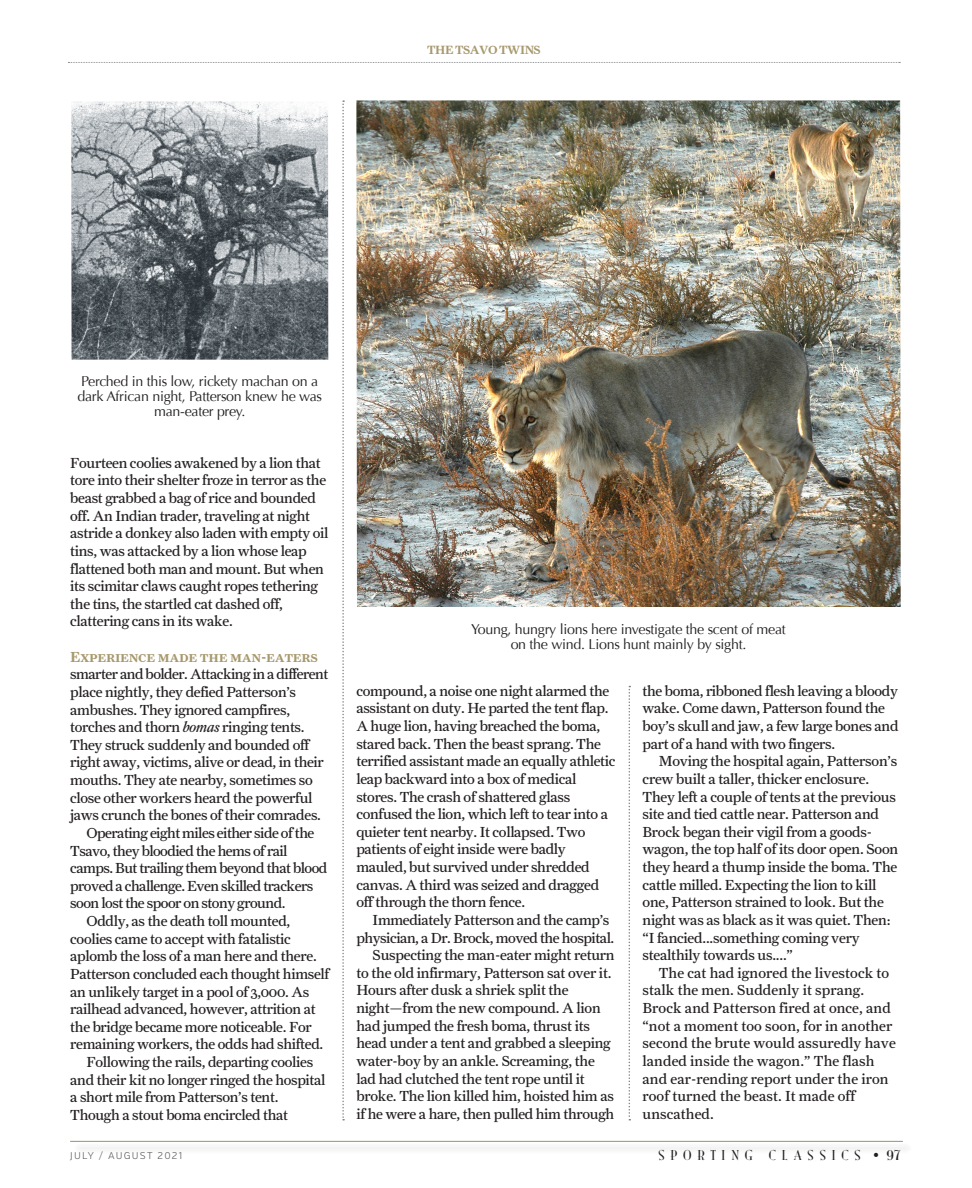
<style>
.page{position:relative;width:972px;height:1188px;background:#fff}
.page>*{position:absolute;margin:0;border:0;box-sizing:border-box;transform-origin:0 0}
.t1{font:15px "Mona Lisa Solid";letter-spacing:.4em;color:#231f20}
.BODY_-SINGLE_LINE_CO{font:14.7px/17.7px "Farnham Text";letter-spacing:-.02em;color:#231f20}
.no_indent__single{font:14.7px/17.7px "Farnham Text";letter-spacing:-.02em;color:#231f20}
.BODY_-SINGLE_LINE_CO-2{font:14.7px/17.5px "Farnham Text";letter-spacing:.005em;color:#231f20}
.t2{font:14.25px/15px "Optima";letter-spacing:-.02em;color:#231f20;text-align:center}
.SC_MonaLisa{font:12px "Farnham Text Semi Bold SC";letter-spacing:-.04em;color:#a7996e}
.t3{font:300 9.75px "Verb";letter-spacing:.125em;color:#57585a}
.s1{font-family:"Farnham Text Semi Bold SC";color:#a7996e}
.s2{font-style:italic}
.s3{font-size:19.5px}
</style>
<div class="page">
<div style="left:71px;top:1142px;width:844px;height:13px;background:#f7f7f7"></div>
<hr style="left:70px;top:1141px;width:833px;height:1px;background:#a7996e">
<svg style="left:68px;top:62px;width:832px;height:1px"></svg>
<svg style="left:342px;top:100px;width:2px;height:1020px"></svg>
<svg style="left:629px;top:686px;width:1px;height:434px"></svg>
<img style="left:356px;top:100px;width:545px;height:507px">
<img style="left:71px;top:102px;width:257px;height:258px">
<p class="SC_MonaLisa" style="left:427px;top:42px;width:115px">THE TSAVO TWINS</p>
<p class="t2" style="left:77px;top:374px;width:246px">Perched in this low, rickety machan on a dark African night, Patterson knew he was man-eater prey.</p>
<p class="BODY_-SINGLE_LINE_CO" style="left:70px;top:454px;width:260px">Fourteen coolies awakened by a lion that tore into their shelter froze in terror as the beast grabbed a bag of rice and bounded off. An Indian trader, traveling at night astride a donkey also laden with empty oil tins, was attacked by a lion whose leap flattened both man and mount. But when its scimitar claws caught ropes tethering the tins, the startled cat dashed off, clattering cans in its wake.</p>
<p class="no_indent__single" style="left:70px;top:648px;width:260px"><span class="s1">Experience made the man-eaters </span>smarter and bolder. Attacking in a different place nightly, they defied Patterson’s ambushes. They ignored campfires, torches and thorn <span class="s2">bomas</span> ringing tents.<br>They struck suddenly and bounded off right away, victims, alive or dead, in their mouths. They ate nearby, sometimes so close other workers heard the powerful jaws crunch the bones of their comrades.</p>
<p class="BODY_-SINGLE_LINE_CO" style="left:70px;top:824px;width:259px;text-indent:16px">Operating eight miles either side of the Tsavo, they bloodied the hems of rail camps. But trailing them beyond that blood proved a challenge. Even skilled trackers soon lost the spoor on stony ground.</p>
<p class="BODY_-SINGLE_LINE_CO" style="left:70px;top:912px;width:261px;text-indent:16px">Oddly, as the death toll mounted, coolies came to accept with fatalistic aplomb the loss of a man here and there.<br>Patterson concluded each thought himself an unlikely target in a pool of 3,000. As railhead advanced, however, attrition at the bridge became more noticeable. For remaining workers, the odds had shifted.</p>
<p class="BODY_-SINGLE_LINE_CO" style="left:70px;top:1053px;width:257px;text-indent:16px">Following the rails, departing coolies and their kit no longer ringed the hospital a short mile from Patterson’s tent.<br>Though a stout boma encircled that</p>
<p class="t2" style="left:471px;top:622px;width:316px">Young, hungry lions here investigate the scent of meat on the wind. Lions hunt mainly by sight.</p>
<p class="BODY_-SINGLE_LINE_CO" style="left:356px;top:682px;width:261px">compound, a noise one night alarmed the assistant on duty. He parted the tent flap.<br>A huge lion, having breached the boma, stared back. Then the beast sprang. The terrified assistant made an equally athletic leap backward into a box of medical stores. The crash of shattered glass confused the lion, which left to tear into a quieter tent nearby. It collapsed. Two patients of eight inside were badly mauled, but survived under shredded canvas. A third was seized and dragged off through the thorn fence.</p>
<p class="BODY_-SINGLE_LINE_CO" style="left:356px;top:911px;width:259px;text-indent:16px">Immediately Patterson and the camp’s physician, a Dr. Brock, moved the hospital.</p>
<p class="BODY_-SINGLE_LINE_CO" style="left:356px;top:946px;width:260px;text-indent:16px">Suspecting the man-eater might return to the old infirmary, Patterson sat over it.<br>Hours after dusk a shriek split the night—from the new compound. A lion had jumped the fresh boma, thrust its head under a tent and grabbed a sleeping water-boy by an ankle. Screaming, the lad had clutched the tent rope until it broke. The lion killed him, hoisted him as if he were a hare, then pulled him through</p>
<p class="BODY_-SINGLE_LINE_CO" style="left:643px;top:682px;width:257px">the boma, ribboned flesh leaving a bloody wake. Come dawn, Patterson found the boy’s skull and jaw, a few large bones and part of a hand with two fingers.</p>
<p class="BODY_-SINGLE_LINE_CO" style="left:643px;top:752px;width:257px;text-indent:16px">Moving the hospital again, Patterson’s crew built a taller, thicker enclosure.<br>They left a couple of tents at the previous site and tied cattle near. Patterson and Brock began their vigil from a goods&shy;wagon, the top half of its door open. Soon they heard a thump inside the boma. The cattle milled. Expecting the lion to kill one, Patterson strained to look. But the night was as black as it was quiet. Then: “I fancied...something coming very stealthily towards us....”</p>
<p class="BODY_-SINGLE_LINE_CO-2" style="left:643px;top:964px;width:255px;text-indent:16px">The cat had ignored the livestock to stalk the men. Suddenly it sprang.<br>Brock and Patterson fired at once, and “not a moment too soon, for in another second the brute would assuredly have landed inside the wagon.” The flash and ear-rending report under the iron roof turned the beast. It made off unscathed.</p>
<p class="t3" style="left:70px;top:1149px;width:113px">JULY / AUGUST 2021</p>
<p class="t1" style="left:658px;top:1147px;width:244px">SPORTING CLASSICS • <span class="s3">97</span></p>
</div>
